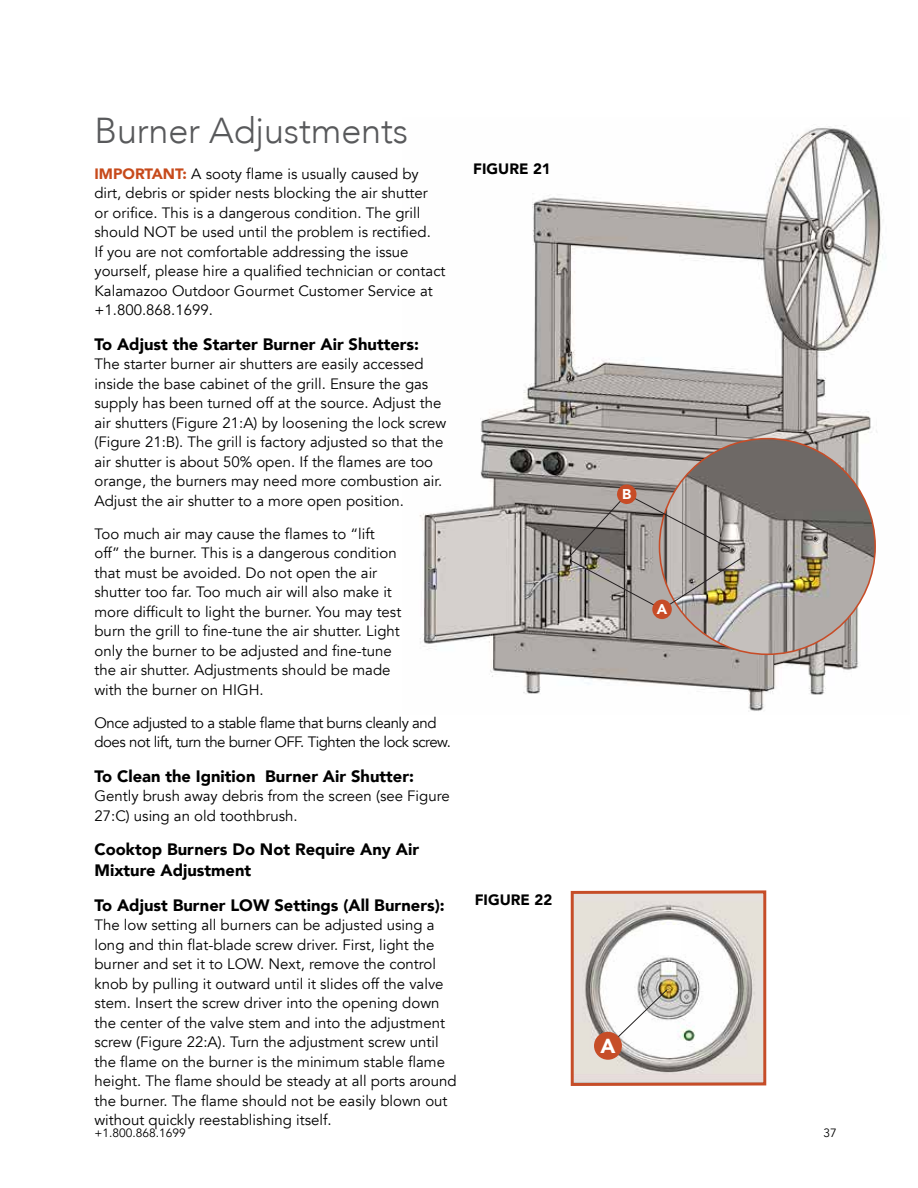
<style>
.page{position:relative;width:918px;height:1188px;background:#fff}
.page>*{position:absolute;margin:0;border:0;box-sizing:border-box;transform-origin:0 0}
.t1{font:300 36px "Avenir";letter-spacing:-.005em;color:#58595b}
.t2{font:900 20.25px "Avenir";color:#fff}
.t3{font:900 16.5px/21px "Avenir";color:#000}
.t4{font:15px/19.5px "Avenir";color:#000}
.t5{font:15px/19.5px "Avenir";letter-spacing:-.03em;color:#000}
.t6{font:900 15px "Avenir";color:#000}
.t7{font:900 14.1px "Avenir";color:#fff}
.t8{font:12px "Avenir";color:#000}
.s1{font-weight:900;color:#c74a1b}
</style>
<div class="page">
<img style="left:419px;top:125px;width:465px;height:587px">
<img style="left:659px;top:439px;width:216px;height:215px;border-radius:108px">
<svg style="left:568px;top:494px;width:174px;height:116px;background:#9e9891"></svg>
<div style="left:652px;top:600px;width:20px;height:19px;background:#c74c27;border-radius:50%"></div>
<div style="left:617px;top:485px;width:20px;height:19px;background:#c74c27;border-radius:50%"></div>
<svg style="left:570px;top:890px;width:197px;height:196px"></svg>
<div style="left:594px;top:1032px;width:28px;height:28px;background:#c64d28;border-radius:50%"></div>
<div style="left:659px;top:926px;width:22px;height:29px;background:#fff"></div>
<h1 class="t1" style="left:94px;top:109px;width:315px">Burner Adjustments</h1>
<p class="t4" style="left:94px;top:164px;width:353px"><span class="s1">IMPORTANT:</span> A sooty flame is usually caused by dirt, debris or spider nests blocking the air shutter<br>or orifice. This is a dangerous condition. The grill should NOT be used until the problem is rectified.<br>If you are not comfortable addressing the issue yourself, please hire a qualified technician or contact Kalamazoo Outdoor Gourmet Customer Service at +1.800.868.1699.</p>
<p class="t3" style="left:94px;top:333px;width:326px">To Adjust the Starter Burner Air Shutters:</p>
<p class="t4" style="left:94px;top:355px;width:353px">The starter burner air shutters are easily accessed inside the base cabinet of the grill. Ensure the gas supply has been turned off at the source. Adjust the air shutters (Figure 21:A) by loosening the lock screw (Figure 21:B). The grill is factory adjusted so that the air shutter is about 50% open. If the flames are too orange, the burners may need more combustion air.<br>Adjust the air shutter to a more open position.</p>
<p class="t4" style="left:94px;top:524px;width:308px">Too much air may cause the flames to “lift off” the burner. This is a dangerous condition that must be avoided. Do not open the air shutter too far. Too much air will also make it more difficult to light the burner. You may test burn the grill to fine-tune the air shutter. Light only the burner to be adjusted and fine-tune the air shutter. Adjustments should be made with the burner on HIGH.</p>
<p class="t5" style="left:94px;top:713px;width:358px">Once adjusted to a stable flame that burns cleanly and does not lift, turn the burner OFF. Tighten the lock screw.</p>
<p class="t3" style="left:94px;top:765px;width:321px">To Clean the Ignition Burner Air Shutter:</p>
<p class="t4" style="left:94px;top:787px;width:357px">Gently brush away debris from the screen (see Figure<br>27:C) using an old toothbrush.</p>
<p class="t3" style="left:94px;top:839px;width:326px">Cooktop Burners Do Not Require Any Air<br>Mixture Adjustment</p>
<p class="t3" style="left:94px;top:894px;width:352px">To Adjust Burner LOW Settings (All Burners):</p>
<p class="t4" style="left:94px;top:916px;width:364px">The low setting all burners can be adjusted using a long and thin flat-blade screw driver. First, light the burner and set it to LOW. Next, remove the control knob by pulling it outward until it slides off the valve stem. Insert the screw driver into the opening down the center of the valve stem and into the adjustment screw (Figure 22:A). Turn the adjustment screw until the flame on the burner is the minimum stable flame height. The flame should be steady at all ports around the burner. The flame should not be easily blown out without quickly reestablishing itself.</p>
<p class="t6" style="left:473px;top:156px;width:79px">FIGURE 21</p>
<p class="t7" style="left:622px;top:482px;width:11px">B</p>
<p class="t7" style="left:657px;top:597px;width:12px">A</p>
<p class="t6" style="left:475px;top:887px;width:79px">FIGURE 22</p>
<h2 class="t2" style="left:600px;top:1029px;width:17px">A</h2>
<p class="t8" style="left:94px;top:1126px;width:93px">+1.800.868.1699</p>
<p class="t8" style="left:824px;top:1126px;width:15px">37</p>
</div>
